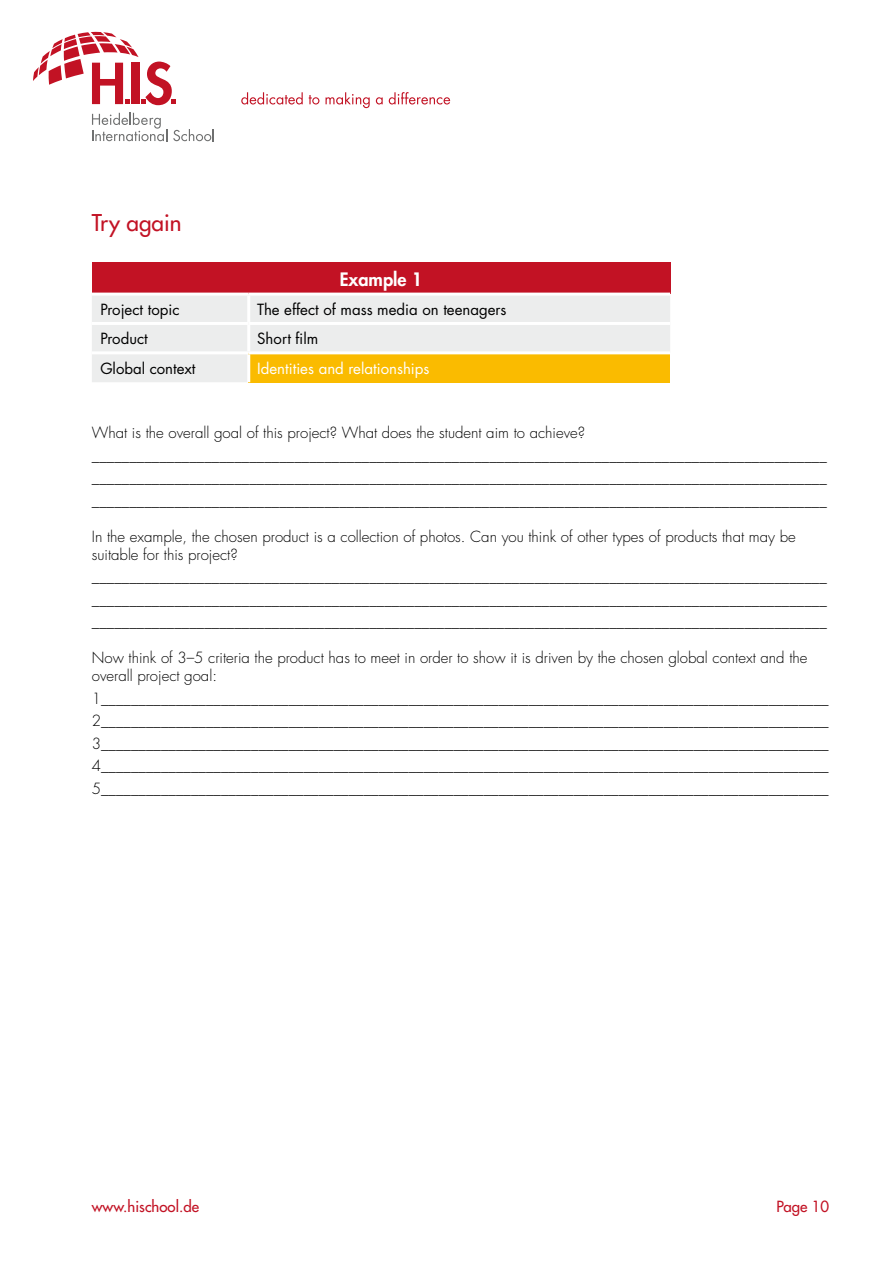
<style>
.page{position:relative;width:893px;height:1263px;background:#fff}
.page>*{position:absolute;margin:0;border:0;box-sizing:border-box;transform-origin:0 0}
.t1{font:500 22.5px "Futura LT Pro";color:#c21224}
.t2{font:800 18px "Futura LT Pro";color:#fff}
.t3{font:300 15px/22.5px "Futura Std";color:#000}
.t4{font:15px "Futura LT Pro";color:#000}
.t5{font:15px "Futura LT Pro";color:#fff}
.t6{font:500 15px "Futura LT Pro";color:#c21224}
</style>
<div class="page">
<svg style="left:241px;top:92px;width:62px;height:12px"></svg>
<svg style="left:309px;top:95px;width:10px;height:9px"></svg>
<svg style="left:326px;top:92px;width:44px;height:16px"></svg>
<svg style="left:376px;top:97px;width:7px;height:7px"></svg>
<svg style="left:389px;top:92px;width:61px;height:12px"></svg>
<svg style="left:173px;top:129px;width:41px;height:12px"></svg>
<svg style="left:92px;top:113px;width:75px;height:28px"></svg>
<svg style="left:33px;top:32px;width:143px;height:73px"></svg>
<div style="left:92px;top:262px;width:578px;height:32px;background:#c21224"></div>
<div style="left:92px;top:296px;width:578px;height:86px;background:#eceded"></div>
<div style="left:249px;top:353px;width:421px;height:29px;background:#fabb00"></div>
<hr style="left:92px;top:293px;width:157px;height:3px;background:#fff">
<hr style="left:249px;top:293px;width:421px;height:3px;background:#fff">
<hr style="left:247px;top:296px;width:3px;height:26px;background:#fff">
<hr style="left:92px;top:322px;width:157px;height:3px;background:#fff">
<hr style="left:249px;top:322px;width:421px;height:3px;background:#fff">
<hr style="left:247px;top:325px;width:3px;height:26px;background:#fff">
<hr style="left:92px;top:351px;width:157px;height:3px;background:#fff">
<hr style="left:249px;top:351px;width:421px;height:3px;background:#fff">
<hr style="left:247px;top:354px;width:3px;height:28px;background:#fff">
<h1 class="t1" style="left:92px;top:206px;width:91px">Try again</h1>
<p class="t2" style="left:340px;top:265px;width:84px">Example 1</p>
<p class="t4" style="left:100px;top:299px;width:81px">Project topic</p>
<p class="t4" style="left:257px;top:299px;width:251px">The effect of mass media on teenagers</p>
<p class="t4" style="left:100px;top:329px;width:49px">Product</p>
<p class="t4" style="left:257px;top:329px;width:62px">Short film</p>
<p class="t4" style="left:100px;top:358px;width:97px">Global context</p>
<p class="t5" style="left:257px;top:358px;width:174px">Identities and relationships</p>
<p class="t3" style="left:92px;top:422px;width:736px">What is the overall goal of this project? What does the student aim to achieve? __________________________________________________________________________________________________ __________________________________________________________________________________________________ __________________________________________________________________________________________________</p>
<p class="t3" style="left:92px;top:528px;width:705px;line-height:18px">In the example, the chosen product is a collection of photos. Can you think of other types of products that may be suitable for this project?</p>
<p class="t3" style="left:92px;top:566px;width:736px;text-align:justify">__________________________________________________________________________________________________ __________________________________________________________________________________________________ __________________________________________________________________________________________________</p>
<p class="t3" style="left:92px;top:649px;width:717px;line-height:18px">Now think of 3–5 criteria the product has to meet in order to show it is driven by the chosen global context and the overall project goal:</p>
<p class="t3" style="left:92px;top:687px;width:738px;text-align:justify">1_________________________________________________________________________________________________ 2_________________________________________________________________________________________________ 3_________________________________________________________________________________________________ 4_________________________________________________________________________________________________ 5_________________________________________________________________________________________________</p>
<p class="t6" style="left:92px;top:1195px;width:109px">www.hischool.de</p>
<p class="t6" style="left:776px;top:1195px;width:54px">Page 10</p>
</div>
